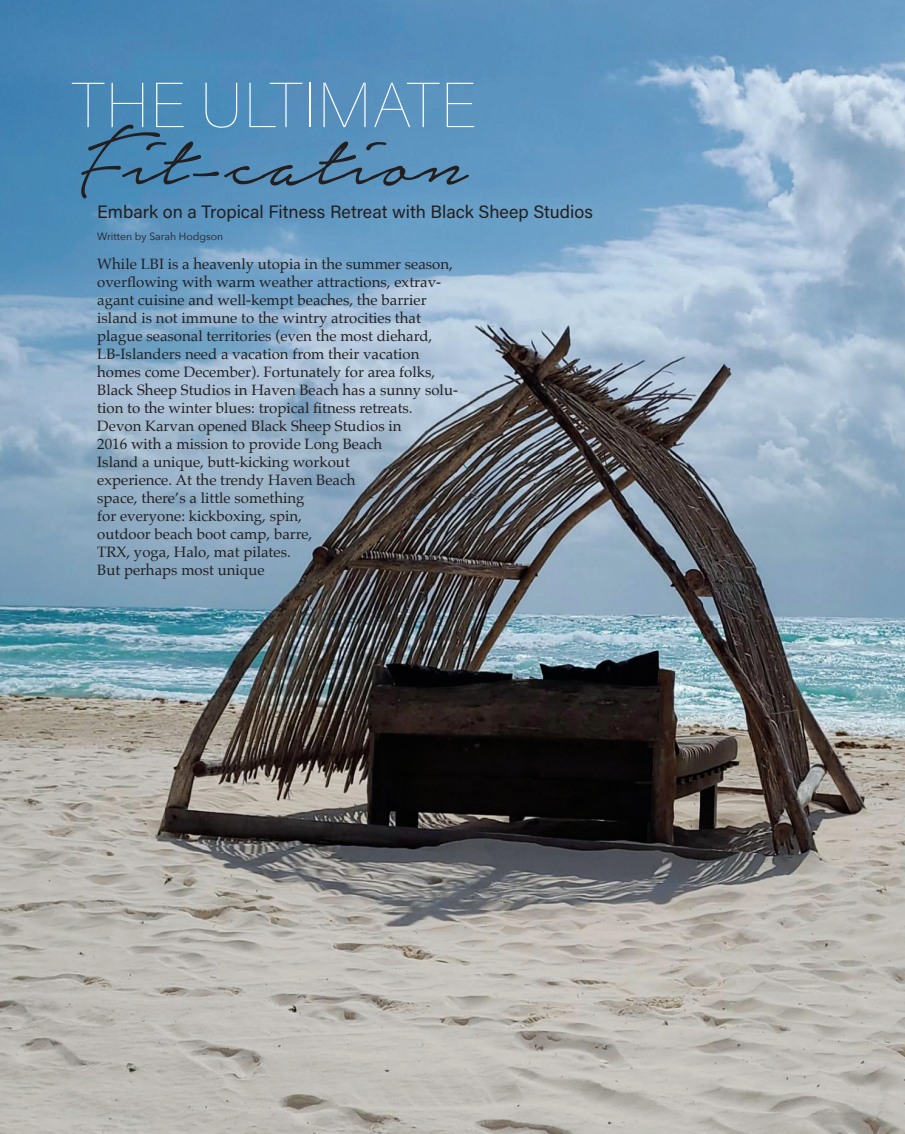
<style>
.page{position:relative;width:905px;height:1134px;background:#fff}
.page>*{position:absolute;margin:0;border:0;box-sizing:border-box;transform-origin:0 0}
.t1{font:108px "Notera Personal Use Only";color:#231f20}
.t2{font:63px "Acumin Variable Concept";letter-spacing:.015em;color:#fff}
.t3{font:18px "Acumin Variable Concept";color:#231f20}
.t4{font:15px/18px "Palatino";color:#231f20}
.t5{font:10.5px "Avenir Next";color:#231f20}
</style>
<div class="page">
<img style="left:0;top:0;width:904px;height:1134px">
<p class="t2" style="left:72px;top:62px;width:405px">THE ULTIMATE</p>
<p class="t1" style="left:81px;top:108px;width:388px">Fit-cation</p>
<p class="t3" style="left:97px;top:200px;width:497px">Embark on a Tropical Fitness Retreat with Black Sheep Studios</p>
<p class="t5" style="left:97px;top:227px;width:128px">Written by Sarah Hodgson</p>
<p class="t4" style="left:97px;top:255px;width:362px">While LBI is a heavenly utopia in the summer season, overflowing with warm weather attractions, extrav&shy;agant cuisine and well-kempt beaches, the barrier island is not immune to the wintry atrocities that plague seasonal territories (even the most diehard, LB-Islanders need a vacation from their vacation homes come December). Fortunately for area folks, Black Sheep Studios in Haven Beach has a sunny solu&shy;tion to the winter blues: tropical fitness retreats.</p>
<p class="t4" style="left:97px;top:417px;width:306px">Devon Karvan opened Black Sheep Studios in 2016 with a mission to provide Long Beach Island a unique, butt-kicking workout experience. At the trendy Haven Beach<br>space, there’s a little something<br>for everyone: kickboxing, spin,<br>outdoor beach boot camp, barre,<br>TRX, yoga, Halo, mat pilates.<br>But perhaps most unique</p>
</div>
